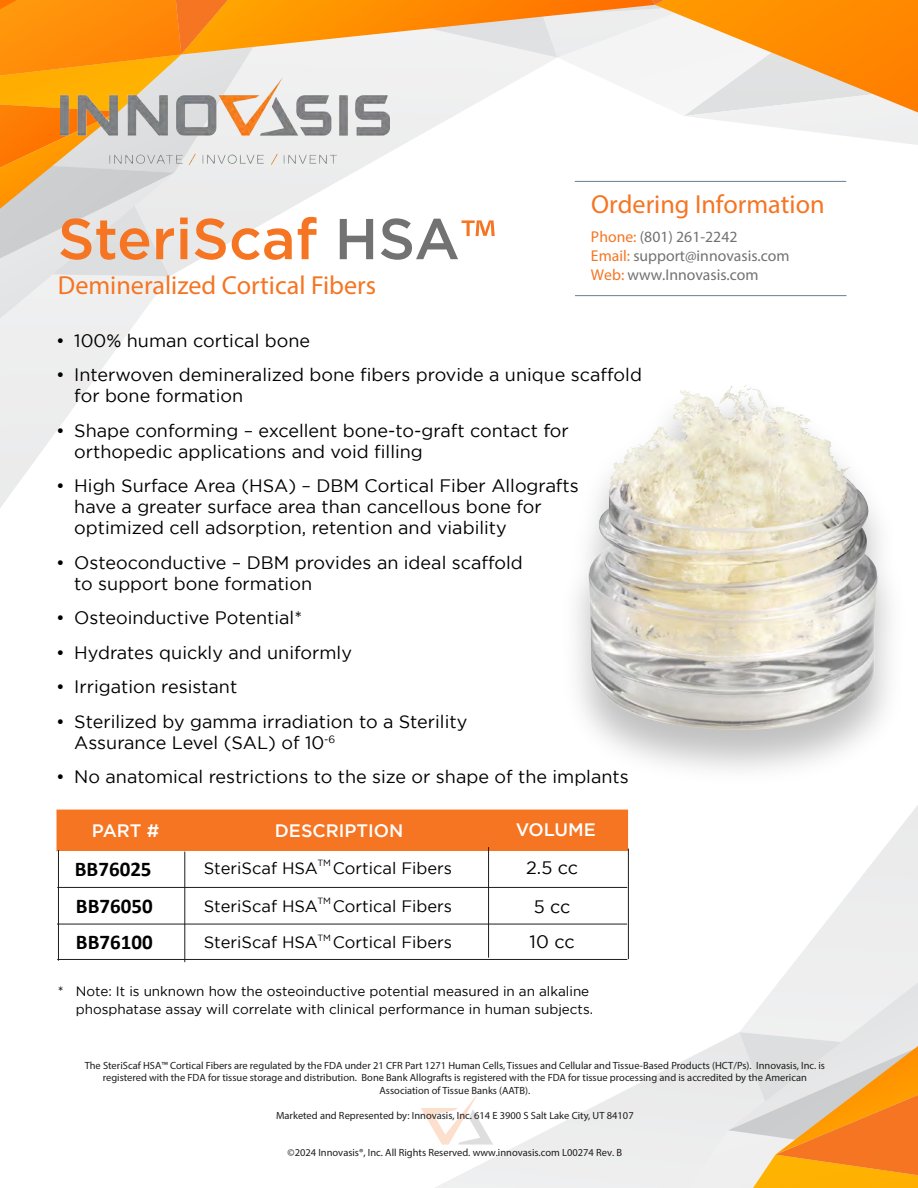
<style>
.page{position:relative;width:918px;height:1188px;background:#fff}
.page>*{position:absolute;margin:0;border:0;box-sizing:border-box;transform-origin:0 0}
.t1{font:500 57.45px "Gotham";color:#f57523}
.t2{font:26.1px "Myriad Pro";color:#f57523}
.t3{font:700 21px/36.6px "Calibri";color:#000;text-align:justify}
.t4{font:18px/21px "Gotham";color:#000}
.t5{font:500 18px "Gotham";color:#fff}
.t6{font:16.5px "Gotham";color:#000}
.t7{font:15.75px/18.8px "Myriad Pro";color:#717271}
.t8{font:13.5px/18px "Gotham";color:#000;text-align:right}
.t9{font:10.5px/12.6px "Myriad Pro";color:#1d1d1b;text-align:center}
.t10{font:9px "Gotham";color:#000}
.s1{color:#717271}
.s2{font-family:"Myriad Pro";font-weight:400}
.s3{color:#f57523}
</style>
<div class="page">
<svg style="left:0;top:318px;width:139px;height:190px"></svg>
<svg style="left:0;top:0;width:918px;height:318px"></svg>
<svg style="left:778px;top:805px;width:140px;height:178px"></svg>
<svg style="left:435px;top:1058px;width:254px;height:130px"></svg>
<svg style="left:689px;top:983px;width:229px;height:205px"></svg>
<svg style="left:421px;top:1092px;width:72px;height:53px"></svg>
<img style="left:589px;top:385px;width:289px;height:344px">
<div style="left:57px;top:810px;width:571px;height:42px;background:#f57523"></div>
<div style="left:57px;top:851px;width:570px;height:58px;background:#fff"></div>
<hr style="left:57px;top:887px;width:570px;height:1px;background:#1d1d1b">
<hr style="left:58px;top:850px;width:1px;height:111px;background:#1d1d1b">
<hr style="left:57px;top:924px;width:570px;height:1px;background:#1d1d1b">
<hr style="left:57px;top:959px;width:570px;height:1px;background:#1d1d1b">
<hr style="left:575px;top:181px;width:271px;height:1px;background:#667e91">
<hr style="left:575px;top:295px;width:271px;height:1px;background:#667e91">
<img style="left:60px;top:77px;width:329px;height:89px">
<hr style="left:184px;top:852px;width:1px;height:110px;background:#1d1d1b">
<hr style="left:628px;top:849px;width:1px;height:110px;background:#1d1d1b">
<hr style="left:488px;top:847px;width:1px;height:111px;background:#1d1d1b">
<h1 class="t1" style="left:58px;top:206px;width:439px">SteriScaf <span class="s1">HSA</span><span class="s2">™</span></h1>
<h2 class="t2" style="left:58px;top:269px;width:320px">Demineralized Cortical Fibers</h2>
<h2 class="t2" style="left:591px;top:188px;width:235px">Ordering Information</h2>
<p class="t7" style="left:591px;top:227px;width:200px"><span class="s3">Phone:</span> (801) 261-2242<br><span class="s3">Email:</span> support@innovasis.com<br><span class="s3">Web:</span> www.Innovasis.com</p>
<p class="t4" style="left:56px;top:330px;width:255px">• 100% human cortical bone</p>
<p class="t4" style="left:74px;top:364px;width:569px;text-indent:-18px">• Interwoven demineralized bone fibers provide a unique scaffold for bone formation</p>
<p class="t4" style="left:74px;top:420px;width:496px;text-indent:-18px">• Shape conforming – excellent bone-to-graft contact for orthopedic applications and void filling</p>
<p class="t4" style="left:74px;top:475px;width:506px;text-indent:-18px">• High Surface Area (HSA) – DBM Cortical Fiber Allografts have a greater surface area than cancellous bone for optimized cell adsorption, retention and viability</p>
<p class="t4" style="left:74px;top:552px;width:450px;text-indent:-18px">• Osteoconductive – DBM provides an ideal scaffold to support bone formation</p>
<p class="t4" style="left:56px;top:607px;width:247px">• Osteoinductive Potential*</p>
<p class="t4" style="left:56px;top:642px;width:297px">• Hydrates quickly and uniformly</p>
<p class="t4" style="left:56px;top:676px;width:183px">• Irrigation resistant</p>
<p class="t4" style="left:74px;top:711px;width:395px;text-indent:-18px">• Sterilized by gamma irradiation to a Sterility<br>Assurance Level (SAL) of 10<sup>-6</sup></p>
<p class="t4" style="left:56px;top:766px;width:574px">• No anatomical restrictions to the size or shape of the implants</p>
<p class="t5" style="left:92px;top:821px;width:69px">PART #</p>
<p class="t5" style="left:275px;top:820px;width:130px">DESCRIPTION</p>
<p class="t5" style="left:516px;top:819px;width:82px">VOLUME</p>
<p class="t3" style="left:75px;top:851px;width:79px">BB76025<br>BB76050<br>BB76100</p>
<p class="t4" style="left:526px;top:848px;width:53px;line-height:38.7px;text-align:center">2.5 cc<br>5 cc</p>
<p class="t10" style="left:317px;top:858px;width:15px">TM</p>
<p class="t6" style="left:204px;top:897px;width:250px">SteriScaf HSA Cortical Fibers</p>
<p class="t6" style="left:204px;top:859px;width:250px">SteriScaf HSA Cortical Fibers</p>
<p class="t10" style="left:317px;top:896px;width:15px">TM</p>
<p class="t6" style="left:204px;top:933px;width:250px">SteriScaf HSA Cortical Fibers</p>
<p class="t10" style="left:317px;top:932px;width:15px">TM</p>
<p class="t4" style="left:530px;top:931px;width:46px">10 cc</p>
<p class="t8" style="left:58px;top:982px;width:537px">* Note: It is unknown how the osteoinductive potential measured in an alkaline phosphatase assay will correlate with clinical performance in human subjects.</p>
<p class="t9" style="left:85px;top:1059px;width:742px">The SteriScaf HSA™ Cortical Fibers are regulated by the FDA under 21 CFR Part 1271 Human Cells, Tissues and Cellular and Tissue-Based Products (HCT/Ps). Innovasis, Inc. is registered with the FDA for tissue storage and distribution. Bone Bank Allografts is registered with the FDA for tissue processing and is accredited by the American<br>Association of Tissue Banks (AATB).</p>
<p class="t9" style="left:276px;top:1109px;width:359px">Marketed and Represented by: Innovasis, Inc. 614 E 3900 S Salt Lake City, UT 84107</p>
<p class="t9" style="left:288px;top:1146px;width:336px">©2024 Innovasis®, Inc. All Rights Reserved. www.innovasis.com L00274 Rev. B</p>
</div>
